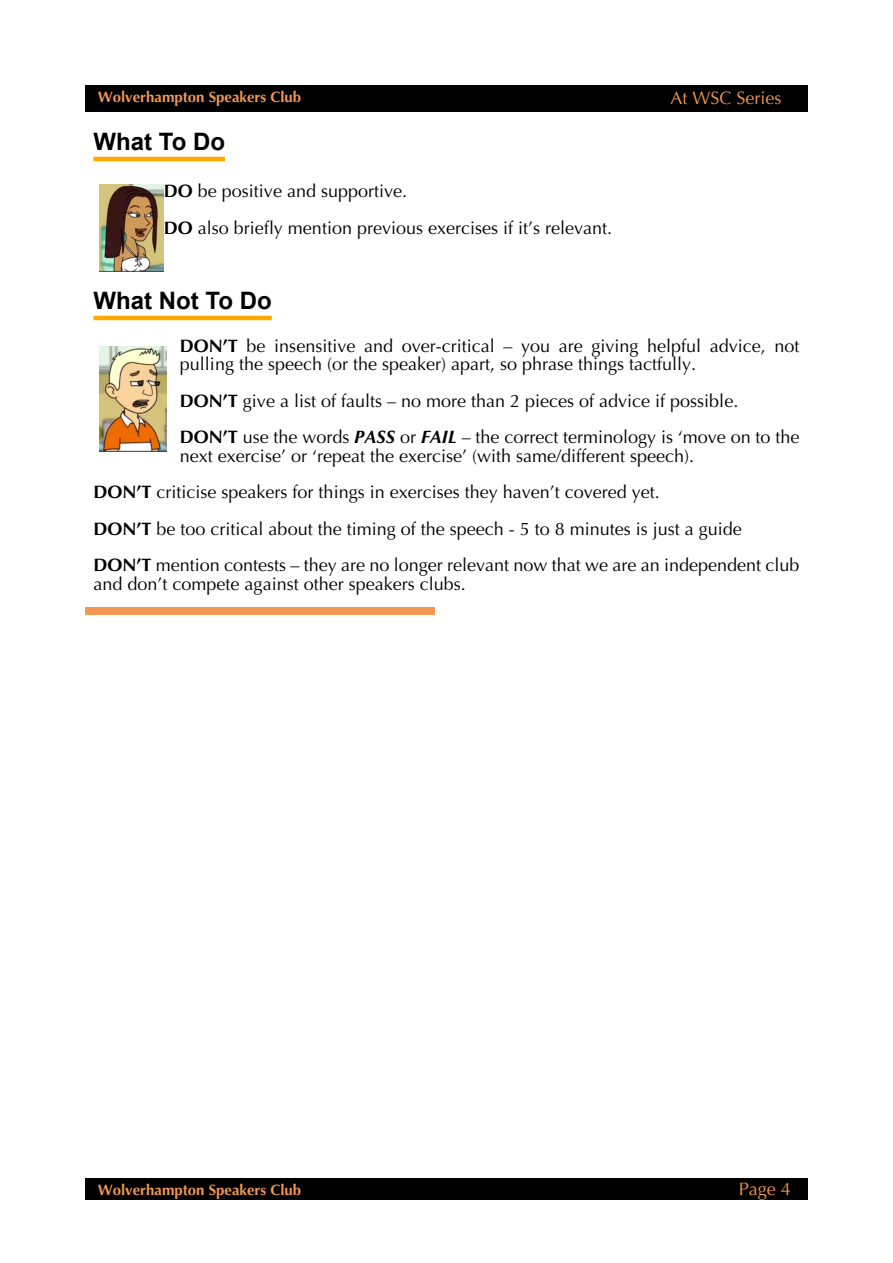
<style>
.page{position:relative;width:893px;height:1263px;background:#fff}
.page>*{position:absolute;margin:0;border:0;box-sizing:border-box;transform-origin:0 0}
.t1{font:700 24px "Arial";color:#000}
.t2{font:18px/36.5px "Optima";color:#000}
.t3{font:18px "Optima";color:#f39851}
.t4{font:700 15px "Optima";color:#f39851}
.s1{font-weight:700}
.s2{font-weight:700;font-style:italic}
</style>
<div class="page">
<div style="left:85px;top:1178px;width:723px;height:21px;background:#000"></div>
<div style="left:85px;top:85px;width:723px;height:26px;background:#000"></div>
<hr style="left:94px;top:157px;width:131px;height:4px;background:#ffa800">
<img style="left:99px;top:184px;width:65px;height:87px">
<hr style="left:94px;top:316px;width:178px;height:4px;background:#ffa800">
<img style="left:100px;top:347px;width:67px;height:104px">
<div style="left:85px;top:607px;width:349px;height:7px;background:#f39851"></div>
<p class="t4" style="left:98px;top:89px;width:205px">Wolverhampton Speakers Club</p>
<h1 class="t1" style="left:94px;top:132px;width:133px">What To Do</h1>
<p class="t2" style="left:164px;top:173px;width:450px"><span class="s1">DO</span> be positive and supportive.<br><span class="s1">DO</span> also briefly mention previous exercises if it’s relevant.</p>
<h1 class="t1" style="left:94px;top:291px;width:180px">What Not To Do</h1>
<p class="t3" style="left:670px;top:88px;width:113px">At WSC Series</p>
<p class="t2" style="left:180px;top:337px;width:621px;line-height:18.5px"><span class="s1">DON’T</span> be insensitive and over-critical – you are giving helpful advice, not pulling the speech (or the speaker) apart, so phrase things tactfully.</p>
<p class="t2" style="left:180px;top:383px;width:621px"><span class="s1">DON’T</span> give a list of faults – no more than 2 pieces of advice if possible.<br><span class="s1">DON’T</span> use the words <span class="s2">PASS</span> or <span class="s2">FAIL</span> – the correct terminology is ‘move on to the</p>
<p class="t2" style="left:94px;top:438px;width:707px;text-indent:86px">next exercise’ or ‘repeat the exercise’ (with same/different speech).<br><span class="s1">DON’T</span> criticise speakers for things in exercises they haven’t covered yet.<br><span class="s1">DON’T</span> be too critical about the timing of the speech - 5 to 8 minutes is just a guide <span class="s1">DON’T</span> mention contests – they are no longer relevant now that we are an independent club</p>
<p class="t2" style="left:94px;top:565px;width:374px">and don’t compete against other speakers clubs.</p>
<p class="t4" style="left:98px;top:1181px;width:205px">Wolverhampton Speakers Club</p>
<p class="t3" style="left:739px;top:1178px;width:54px">Page 4</p>
</div>
